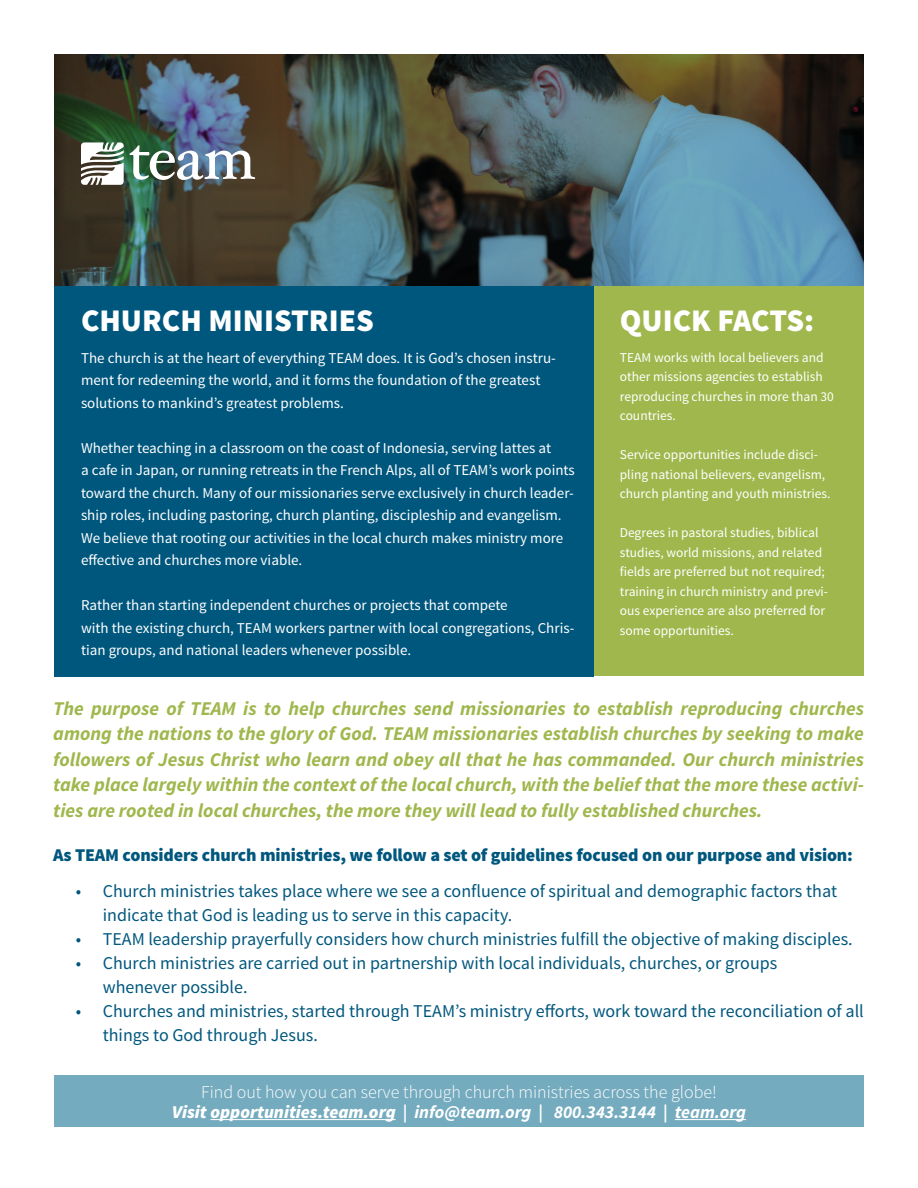
<style>
.page{position:relative;width:918px;height:1188px;background:#fff}
.page>*{position:absolute;margin:0;border:0;box-sizing:border-box;transform-origin:0 0}
.t1{font:900 31.5px "Source Sans Pro";color:#fff}
.t2{font:italic 700 19.5px/25.5px "Source Sans Pro";color:#a0b74d;text-align:justify}
.t3{font:18px/24px "Source Sans Pro";color:#00577d}
.t4{font:900 18px "Source Sans Pro";letter-spacing:-.01em;color:#00577d}
.t5{font:italic 700 18px "Source Sans Pro";color:#fff}
.t6{font:300 18px "Source Sans Pro";color:#fff}
.t7{font:15px/22.5px "Source Sans Pro";color:#fff}
.t8{font:13.5px/19.5px "Source Sans Pro";color:#fff}
.s1{font-weight:900}
</style>
<div class="page">
<div style="left:54px;top:1075px;width:810px;height:51px;background:#75abbf"></div>
<div style="left:54px;top:285px;width:540px;height:392px;background:#00577d"></div>
<div style="left:594px;top:285px;width:270px;height:391px;background:#a0b74d"></div>
<svg style="left:54px;top:54px;width:810px;height:231px;background:#485858"></svg>
<svg style="left:81px;top:142px;width:43px;height:43px"></svg>
<img style="left:130px;top:145px;width:125px;height:35px">
<hr style="left:210px;top:1119px;width:186px;height:1px;background:#fff">
<hr style="left:675px;top:1119px;width:71px;height:1px;background:#fff">
<p class="t1" style="left:81px;top:300px;width:295px">CHURCH MINISTRIES</p>
<p class="t7" style="left:81px;top:347px;width:476px">The church is at the heart of everything TEAM does. It is God’s chosen instru&shy;ment for redeeming the world, and it forms the foundation of the greatest solutions to mankind’s greatest problems.</p>
<p class="t7" style="left:81px;top:437px;width:495px">Whether teaching in a classroom on the coast of Indonesia, serving lattes at<br>a cafe in Japan, or running retreats in the French Alps, all of TEAM’s work points toward the church. Many of our missionaries serve exclusively in church leader&shy;ship roles, including pastoring, church planting, discipleship and evangelism.<br>We believe that rooting our activities in the local church makes ministry more effective and churches more viable.</p>
<p class="t7" style="left:81px;top:594px;width:495px">Rather than starting independent churches or projects that compete<br>with the existing church, TEAM workers partner with local congregations, Chris&shy;tian groups, and national leaders whenever possible.</p>
<p class="t1" style="left:620px;top:300px;width:196px">QUICK FACTS:</p>
<p class="t8" style="left:620px;top:348px;width:216px">TEAM works with local believers and other missions agencies to establish reproducing churches in more than 30 countries.</p>
<p class="t8" style="left:620px;top:445px;width:212px">Service opportunities include disci&shy;pling national believers, evangelism, church planting and youth ministries.</p>
<p class="t8" style="left:620px;top:523px;width:210px">Degrees in pastoral studies, biblical studies, world missions, and related fields are preferred but not required; training in church ministry and previ&shy;ous experience are also preferred for some opportunities.</p>
<p class="t2" style="left:53px;top:696px;width:812px">The purpose of TEAM is to help churches send missionaries to establish reproducing churches among the nations to the glory of God. TEAM missionaries establish churches by seeking to make followers of Jesus Christ who learn and obey all that he has commanded. Our church ministries take place largely within the context of the local church, with the belief that the more these activi&shy;ties are rooted in local churches, the more they will lead to fully established churches.</p>
<p class="t4" style="left:53px;top:843px;width:801px">As TEAM considers church ministries, we follow a set of guidelines focused on our purpose and vision:</p>
<p class="t3" style="left:103px;top:879px;width:736px;text-indent:-27px">• Church ministries takes place where we see a confluence of spiritual and demographic factors that indicate that God is leading us to serve in this capacity.</p>
<p class="t3" style="left:76px;top:927px;width:778px">• TEAM leadership prayerfully considers how church ministries fulfill the objective of making disciples.</p>
<p class="t3" style="left:103px;top:951px;width:676px;text-indent:-27px">• Church ministries are carried out in partnership with local individuals, churches, or groups whenever possible.</p>
<p class="t3" style="left:103px;top:999px;width:763px;text-indent:-27px">• Churches and ministries, started through TEAM’s ministry efforts, work toward the reconciliation of all things to God through Jesus.</p>
<p class="t6" style="left:201px;top:1081px;width:517px">Find out how you can serve through church ministries across the globe!</p>
<p class="t5" style="left:172px;top:1100px;width:576px"><span class="s1">Visit opportunities.team.org</span> | info@team.org | 800.343.3144 | team.org</p>
</div>
